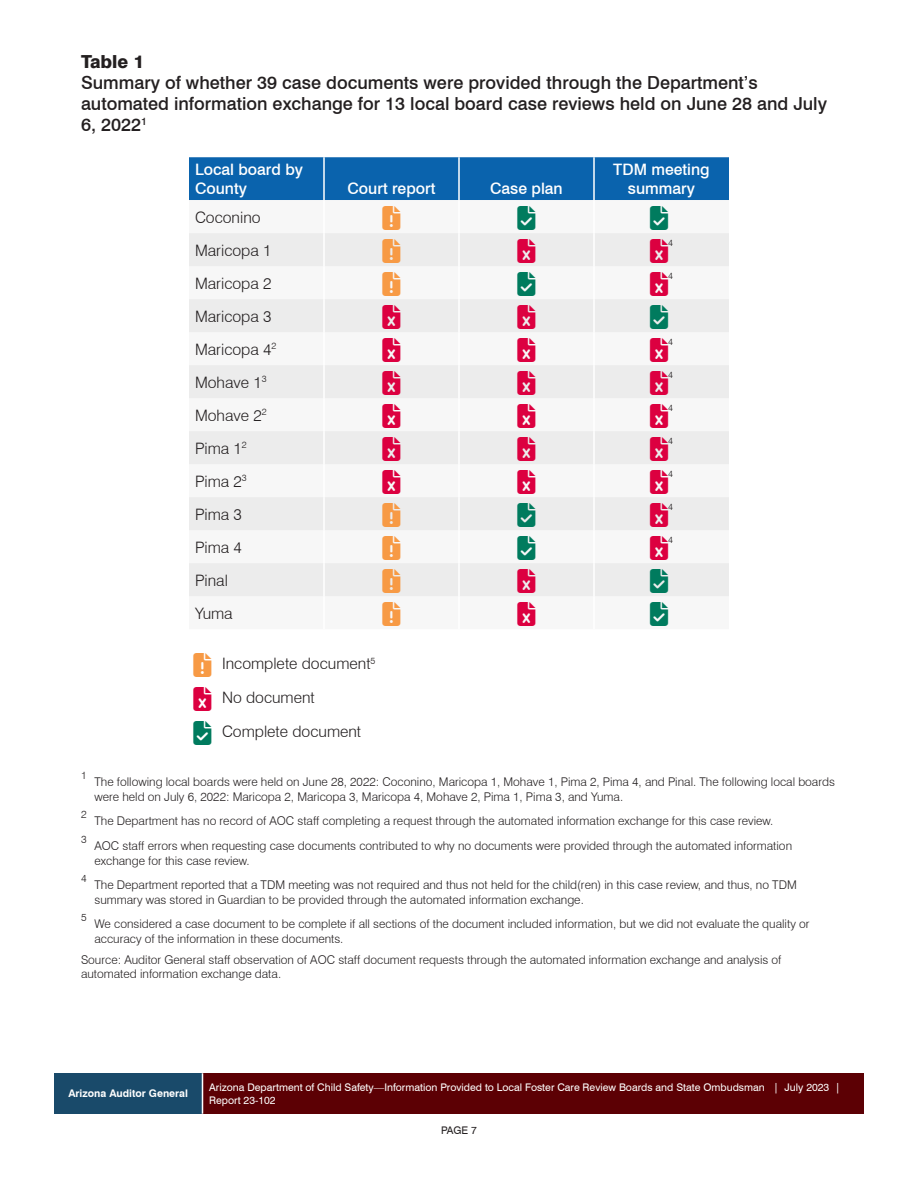
<style>
.page{position:relative;width:918px;height:1188px;background:#fff}
.page>*{position:absolute;margin:0;border:0;box-sizing:border-box;transform-origin:0 0}
.t1{font:500 18px/21px "Swiss 721 BT";color:#231f20}
.t2{font:800 18px "Swiss 721 BT";color:#231f20}
.t3{font:300 15.75px/33px "Swiss 721 BT";color:#231f20}
.t4{font:500 15.75px/18.9px "Swiss 721 BT";color:#fff}
.t5{font:300 12px/14.4px "Swiss 721 BT";color:#231f20}
.t6{font:10.5px/12.6px "Swiss 721 BT";color:#fff}
.t7{font:700 10.5px "Swiss 721 BT";color:#fff}
.t8{font:10.5px "Swiss 721 BT";color:#231f20}
.t9{font:300 10.5px "Swiss 721 BT";color:#231f20}
.t10{font:300 9.15px "Swiss 721 BT";color:#231f20}
</style>
<div class="page">
<div style="left:54px;top:1073px;width:148px;height:41px;background:#194a6a"></div>
<div style="left:202px;top:1073px;width:662px;height:41px;background:#5c0004"></div>
<hr style="left:202px;top:1073px;width:1px;height:41px;background:#fff">
<div style="left:189px;top:157px;width:540px;height:43px;background:#0a63ad"></div>
<svg style="left:189px;top:233px;width:540px;height:363px;fill:#ececec"></svg>
<hr style="left:323px;top:157px;width:2px;height:43px;background:#fff">
<hr style="left:458px;top:157px;width:2px;height:43px;background:#fff">
<hr style="left:593px;top:157px;width:2px;height:43px;background:#fff">
<hr style="left:323px;top:233px;width:2px;height:33px;background:#fff">
<hr style="left:458px;top:233px;width:2px;height:33px;background:#fff">
<hr style="left:593px;top:233px;width:2px;height:33px;background:#fff">
<hr style="left:323px;top:266px;width:2px;height:33px;background:#fff">
<hr style="left:458px;top:266px;width:2px;height:33px;background:#fff">
<hr style="left:593px;top:266px;width:2px;height:33px;background:#fff">
<hr style="left:323px;top:299px;width:2px;height:33px;background:#fff">
<hr style="left:458px;top:299px;width:2px;height:33px;background:#fff">
<hr style="left:593px;top:299px;width:2px;height:33px;background:#fff">
<hr style="left:323px;top:332px;width:2px;height:33px;background:#fff">
<hr style="left:458px;top:332px;width:2px;height:33px;background:#fff">
<hr style="left:593px;top:332px;width:2px;height:33px;background:#fff">
<hr style="left:323px;top:365px;width:2px;height:33px;background:#fff">
<hr style="left:458px;top:365px;width:2px;height:33px;background:#fff">
<hr style="left:593px;top:365px;width:2px;height:33px;background:#fff">
<hr style="left:323px;top:398px;width:2px;height:33px;background:#fff">
<hr style="left:458px;top:398px;width:2px;height:33px;background:#fff">
<hr style="left:593px;top:398px;width:2px;height:33px;background:#fff">
<hr style="left:323px;top:431px;width:2px;height:33px;background:#fff">
<hr style="left:458px;top:431px;width:2px;height:33px;background:#fff">
<hr style="left:593px;top:431px;width:2px;height:33px;background:#fff">
<hr style="left:323px;top:464px;width:2px;height:33px;background:#fff">
<hr style="left:458px;top:464px;width:2px;height:33px;background:#fff">
<hr style="left:593px;top:464px;width:2px;height:33px;background:#fff">
<hr style="left:323px;top:497px;width:2px;height:33px;background:#fff">
<hr style="left:458px;top:497px;width:2px;height:33px;background:#fff">
<hr style="left:593px;top:497px;width:2px;height:33px;background:#fff">
<hr style="left:323px;top:530px;width:2px;height:33px;background:#fff">
<hr style="left:458px;top:530px;width:2px;height:33px;background:#fff">
<hr style="left:593px;top:530px;width:2px;height:33px;background:#fff">
<hr style="left:323px;top:563px;width:2px;height:33px;background:#fff">
<hr style="left:458px;top:563px;width:2px;height:33px;background:#fff">
<hr style="left:593px;top:563px;width:2px;height:33px;background:#fff">
<svg style="left:382px;top:239px;width:18px;height:24px"></svg>
<svg style="left:518px;top:239px;width:18px;height:24px"></svg>
<svg style="left:650px;top:239px;width:18px;height:24px"></svg>
<svg style="left:382px;top:272px;width:18px;height:24px"></svg>
<svg style="left:518px;top:272px;width:18px;height:24px"></svg>
<svg style="left:650px;top:272px;width:18px;height:24px"></svg>
<svg style="left:382px;top:305px;width:18px;height:24px"></svg>
<svg style="left:518px;top:305px;width:18px;height:24px"></svg>
<svg style="left:650px;top:305px;width:18px;height:24px"></svg>
<svg style="left:382px;top:338px;width:18px;height:24px"></svg>
<svg style="left:518px;top:338px;width:18px;height:24px"></svg>
<svg style="left:650px;top:338px;width:18px;height:24px"></svg>
<svg style="left:382px;top:371px;width:18px;height:24px"></svg>
<svg style="left:518px;top:371px;width:18px;height:24px"></svg>
<svg style="left:650px;top:371px;width:18px;height:24px"></svg>
<svg style="left:382px;top:404px;width:18px;height:24px"></svg>
<svg style="left:518px;top:404px;width:18px;height:24px"></svg>
<svg style="left:650px;top:404px;width:18px;height:24px"></svg>
<svg style="left:382px;top:437px;width:18px;height:24px"></svg>
<svg style="left:518px;top:437px;width:18px;height:24px"></svg>
<svg style="left:650px;top:437px;width:18px;height:24px"></svg>
<svg style="left:382px;top:470px;width:18px;height:24px"></svg>
<svg style="left:518px;top:470px;width:18px;height:24px"></svg>
<svg style="left:650px;top:470px;width:18px;height:24px"></svg>
<svg style="left:382px;top:503px;width:18px;height:24px"></svg>
<svg style="left:518px;top:503px;width:18px;height:24px"></svg>
<svg style="left:650px;top:503px;width:18px;height:24px"></svg>
<svg style="left:382px;top:536px;width:18px;height:24px"></svg>
<svg style="left:518px;top:536px;width:18px;height:24px"></svg>
<svg style="left:650px;top:536px;width:18px;height:24px"></svg>
<svg style="left:382px;top:569px;width:18px;height:24px"></svg>
<svg style="left:518px;top:569px;width:18px;height:24px"></svg>
<svg style="left:650px;top:569px;width:18px;height:24px"></svg>
<h1 class="t2" style="left:81px;top:50px;width:65px">Table 1</h1>
<h1 class="t1" style="left:81px;top:72px;width:748px">Summary of whether 39 case documents were provided through the Department’s automated information exchange for 13 local board case reviews held on June 28 and July<br>6, 2022<sup>1</sup></h1>
<h2 class="t4" style="left:195px;top:160px;width:110px">Local board by<br>County</h2>
<h2 class="t4" style="left:347px;top:179px;width:90px">Court report</h2>
<h2 class="t4" style="left:490px;top:179px;width:74px">Case plan</h2>
<h2 class="t4" style="left:613px;top:160px;width:98px;text-align:center">TDM meeting summary</h2>
<h2 class="t3" style="left:195px;top:200px;width:78px">Coconino<br>Maricopa 1</h2>
<p class="t10" style="left:668px;top:237px;width:6px">4</p>
<h2 class="t3" style="left:195px;top:266px;width:78px">Maricopa 2</h2>
<p class="t10" style="left:668px;top:270px;width:6px">4</p>
<h2 class="t3" style="left:195px;top:299px;width:83px">Maricopa 3<br>Maricopa 4<sup>2</sup></h2>
<p class="t10" style="left:668px;top:336px;width:6px">4</p>
<h2 class="t3" style="left:195px;top:365px;width:73px">Mohave 1<sup>3</sup></h2>
<p class="t10" style="left:668px;top:369px;width:6px">4</p>
<h2 class="t3" style="left:195px;top:398px;width:73px">Mohave 2<sup>2</sup></h2>
<p class="t10" style="left:668px;top:402px;width:6px">4</p>
<h2 class="t3" style="left:195px;top:431px;width:53px">Pima 1<sup>2</sup></h2>
<p class="t10" style="left:668px;top:435px;width:6px">4</p>
<h2 class="t3" style="left:195px;top:464px;width:53px">Pima 2<sup>3</sup></h2>
<p class="t10" style="left:668px;top:468px;width:6px">4</p>
<h2 class="t3" style="left:195px;top:497px;width:48px">Pima 3</h2>
<p class="t10" style="left:668px;top:501px;width:6px">4</p>
<h2 class="t3" style="left:195px;top:530px;width:48px">Pima 4</h2>
<p class="t10" style="left:668px;top:534px;width:6px">4</p>
<h2 class="t3" style="left:195px;top:563px;width:39px">Pinal<br>Yuma</h2>
<h2 class="t3" style="left:222px;top:647px;width:155px;line-height:33.8px">Incomplete document<sup>5<br></sup>No document<br>Complete document</h2>
<p class="t9" style="left:81px;top:769px;width:7px">1</p>
<p class="t5" style="left:94px;top:775px;width:742px">The following local boards were held on June 28, 2022: Coconino, Maricopa 1, Mohave 1, Pima 2, Pima 4, and Pinal. The following local boards were held on July 6, 2022: Maricopa 2, Maricopa 3, Maricopa 4, Mohave 2, Pima 1, Pima 3, and Yuma.</p>
<p class="t9" style="left:81px;top:808px;width:7px">2</p>
<p class="t5" style="left:94px;top:814px;width:680px">The Department has no record of AOC staff completing a request through the automated information exchange for this case review.</p>
<p class="t9" style="left:81px;top:833px;width:7px">3</p>
<p class="t5" style="left:94px;top:839px;width:699px">AOC staff errors when requesting case documents contributed to why no documents were provided through the automated information exchange for this case review.</p>
<p class="t9" style="left:81px;top:872px;width:7px">4</p>
<p class="t5" style="left:94px;top:878px;width:704px">The Department reported that a TDM meeting was not required and thus not held for the child(ren) in this case review, and thus, no TDM summary was stored in Guardian to be provided through the automated information exchange.</p>
<p class="t9" style="left:81px;top:911px;width:7px">5</p>
<p class="t5" style="left:94px;top:917px;width:717px">We considered a case document to be complete if all sections of the document included information, but we did not evaluate the quality or accuracy of the information in these documents.</p>
<p class="t5" style="left:81px;top:952px;width:702px">Source: Auditor General staff observation of AOC staff document requests through the automated information exchange and analysis of automated information exchange data.</p>
<p class="t7" style="left:68px;top:1087px;width:121px">Arizona Auditor General</p>
<p class="t6" style="left:209px;top:1081px;width:633px">Arizona Department of Child Safety—Information Provided to Local Foster Care Review Boards and State Ombudsman | July 2023 |<br>Report 23-102</p>
<p class="t8" style="left:441px;top:1124px;width:37px">PAGE 7</p>
</div>
